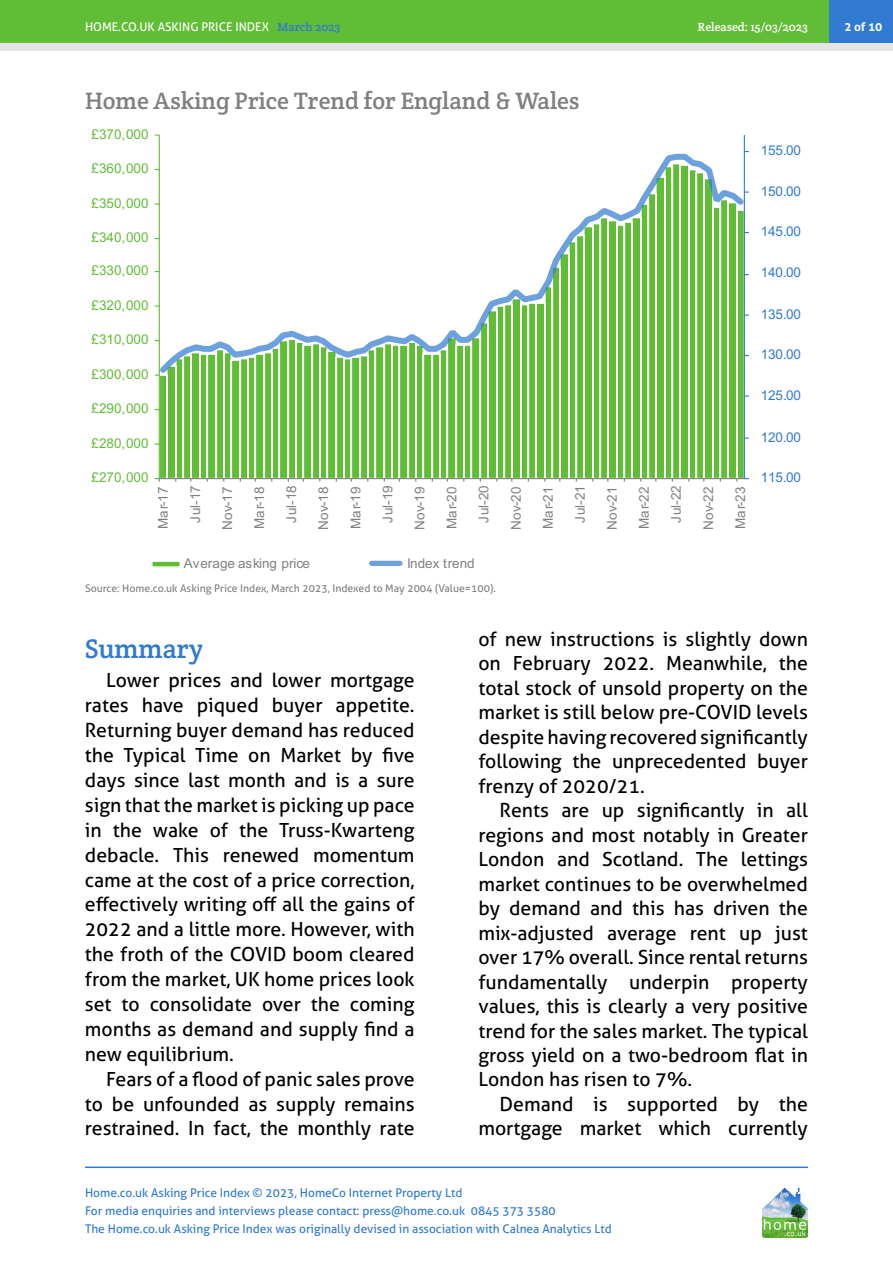
<style>
.page{position:relative;width:893px;height:1263px;background:#fff}
.page>*{position:absolute;margin:0;border:0;box-sizing:border-box;transform-origin:0 0}
.HAPI_Sub_subhead{font:27px "Crete Round";color:#307ad1}
.HAPI_graphic_title{font:24px "Crete Round";color:#808080}
.HAPI_body{font:19.5px/24.5px "Aller";color:#000;text-align:justify}
.t1{font:13.5px "Arial";color:#808080}
.t2{font:13.5px "Arial";color:#62bd36}
.t3{font:13.5px "Arial";color:#307ad1}
.t4{font:12px/18px "Aller";color:#307ad1}
.t5{font:12px "Aller";color:#fff}
.t6{font:12px "Crete Round";color:#fff}
.t7{font:700 12px "Aller";color:#fff}
.HAPI_Source{font:10.5px "Aller";color:#808080}
.s1{font-family:"Crete Round";color:#307ad1}
</style>
<div class="page">
<hr style="left:85px;top:1166px;width:723px;height:2px;background:#307ad1">
<div style="left:0;top:0;width:893px;height:51px;background:#e4e4e4"></div>
<div style="left:0;top:0;width:893px;height:43px;background:#62bd36"></div>
<img style="left:762px;top:1188px;width:46px;height:49px">
<div style="left:829px;top:0;width:64px;height:43px;background:#307ad1"></div>
<svg style="left:160px;top:378px;width:584px;height:100px"></svg>
<hr style="left:744px;top:135px;width:1px;height:344px;background:#307ad1">
<hr style="left:159px;top:135px;width:1px;height:344px;background:#62bd36">
<hr style="left:159px;top:478px;width:585px;height:1px;background:#808080">
<svg style="left:155px;top:478px;width:5px;height:4px"></svg>
<svg style="left:159px;top:151px;width:586px;height:227px"></svg>
<div style="left:152px;top:561px;width:28px;height:6px;background:#62bd36"></div>
<div style="left:151px;top:560px;width:30px;height:8px;border:2px solid #fff"></div>
<div style="left:372px;top:561px;width:28px;height:5px;background:#6da1de"></div>
<p class="t5" style="left:85px;top:19px;width:257px">HOME.CO.UK ASKING PRICE INDEX <span class="s1">March 2023</span></p>
<p class="t6" style="left:698px;top:19px;width:111px">Released: 15/03/2023</p>
<p class="t7" style="left:844px;top:19px;width:39px">2 of 10</p>
<p class="HAPI_graphic_title" style="left:85px;top:85px;width:496px">Home Asking Price Trend for England &amp; Wales</p>
<p class="t2" style="left:92px;top:125px;width:59px">£370,000</p>
<p class="t2" style="left:92px;top:159px;width:59px">£360,000</p>
<p class="t2" style="left:92px;top:194px;width:59px">£350,000</p>
<p class="t2" style="left:92px;top:228px;width:59px">£340,000</p>
<p class="t2" style="left:92px;top:261px;width:59px">£330,000</p>
<p class="t2" style="left:92px;top:296px;width:59px">£320,000</p>
<p class="t2" style="left:92px;top:330px;width:59px">£310,000</p>
<p class="t2" style="left:92px;top:365px;width:59px">£300,000</p>
<p class="t2" style="left:92px;top:399px;width:59px">£290,000</p>
<p class="t2" style="left:92px;top:434px;width:59px">£280,000</p>
<p class="t2" style="left:92px;top:468px;width:59px">£270,000</p>
<p class="t1" style="left:154px;top:529px;width:44px;rotate:-90deg">Mar-17</p>
<p class="t1" style="left:186px;top:523px;width:39px;rotate:-90deg">Jul-17</p>
<p class="t1" style="left:218px;top:530px;width:45px;rotate:-90deg">Nov-17</p>
<p class="t1" style="left:250px;top:529px;width:44px;rotate:-90deg">Mar-18</p>
<p class="t1" style="left:282px;top:523px;width:39px;rotate:-90deg">Jul-18</p>
<p class="t1" style="left:314px;top:530px;width:45px;rotate:-90deg">Nov-18</p>
<p class="t1" style="left:346px;top:529px;width:44px;rotate:-90deg">Mar-19</p>
<p class="t1" style="left:378px;top:523px;width:39px;rotate:-90deg">Jul-19</p>
<p class="t1" style="left:410px;top:530px;width:45px;rotate:-90deg">Nov-19</p>
<p class="t1" style="left:442px;top:529px;width:44px;rotate:-90deg">Mar-20</p>
<p class="t1" style="left:475px;top:523px;width:39px;rotate:-90deg">Jul-20</p>
<p class="t1" style="left:507px;top:530px;width:45px;rotate:-90deg">Nov-20</p>
<p class="t1" style="left:539px;top:529px;width:44px;rotate:-90deg">Mar-21</p>
<p class="t1" style="left:571px;top:523px;width:39px;rotate:-90deg">Jul-21</p>
<p class="t1" style="left:603px;top:530px;width:45px;rotate:-90deg">Nov-21</p>
<p class="t1" style="left:635px;top:529px;width:44px;rotate:-90deg">Mar-22</p>
<p class="t1" style="left:667px;top:523px;width:39px;rotate:-90deg">Jul-22</p>
<p class="t1" style="left:699px;top:530px;width:45px;rotate:-90deg">Nov-22</p>
<p class="t1" style="left:731px;top:529px;width:44px;rotate:-90deg">Mar-23</p>
<p class="t1" style="left:184px;top:554px;width:128px">Average asking price</p>
<p class="t1" style="left:407px;top:554px;width:69px">Index trend</p>
<p class="HAPI_Source" style="left:85px;top:582px;width:412px">Source: Home.co.uk Asking Price Index, March 2023, Indexed to May 2004 (Value=100).</p>
<p class="t3" style="left:761px;top:141px;width:42px">155.00</p>
<p class="t3" style="left:761px;top:182px;width:42px">150.00</p>
<p class="t3" style="left:761px;top:222px;width:42px">145.00</p>
<p class="t3" style="left:761px;top:263px;width:42px">140.00</p>
<p class="t3" style="left:761px;top:305px;width:42px">135.00</p>
<p class="t3" style="left:761px;top:345px;width:42px">130.00</p>
<p class="t3" style="left:761px;top:386px;width:42px">125.00</p>
<p class="t3" style="left:761px;top:428px;width:42px">120.00</p>
<p class="t3" style="left:761px;top:468px;width:42px">115.00</p>
<p class="HAPI_Sub_subhead" style="left:85px;top:631px;width:120px">Summary</p>
<p class="HAPI_body" style="left:85px;top:668px;width:331px;line-height:24.9px;text-indent:21px">Lower prices and lower mortgage rates have piqued buyer appetite.<br>Returning buyer demand has reduced the Typical Time on Market by five days since last month and is a sure sign that the market is picking up pace in the wake of the Truss-Kwarteng debacle. This renewed momentum came at the cost of a price correction, effectively writing off all the gains of 2022 and a little more. However, with the froth of the COVID boom cleared from the market, UK home prices look set to consolidate over the coming months as demand and supply find a new equilibrium.</p>
<p class="HAPI_body" style="left:85px;top:1066px;width:331px;line-height:24.9px;text-indent:21px">Fears of a flood of panic sales prove to be unfounded as supply remains restrained. In fact, the monthly rate</p>
<p class="HAPI_body" style="left:478px;top:627px;width:331px">of new instructions is slightly down on February 2022. Meanwhile, the total stock of unsold property on the market is still below pre-COVID levels despite having recovered significantly following the unprecedented buyer frenzy of 2020/21.</p>
<p class="HAPI_body" style="left:478px;top:798px;width:331px;text-indent:21px">Rents are up significantly in all regions and most notably in Greater London and Scotland. The lettings market continues to be overwhelmed by demand and this has driven the mix-adjusted average rent up just over 17% overall. Since rental returns fundamentally underpin property values, this is clearly a very positive trend for the sales market. The typical gross yield on a two-bedroom flat in London has risen to 7%.</p>
<p class="HAPI_body" style="left:478px;top:1092px;width:331px;text-align:right">Demand is supported by the mortgage market which currently</p>
<p class="t4" style="left:85px;top:1184px;width:528px">Home.co.uk Asking Price Index © 2023, HomeCo Internet Property Ltd<br>For media enquiries and interviews please contact: press@home.co.uk 0845 373 3580<br>The Home.co.uk Asking Price Index was originally devised in association with Calnea Analytics Ltd</p>
</div>
